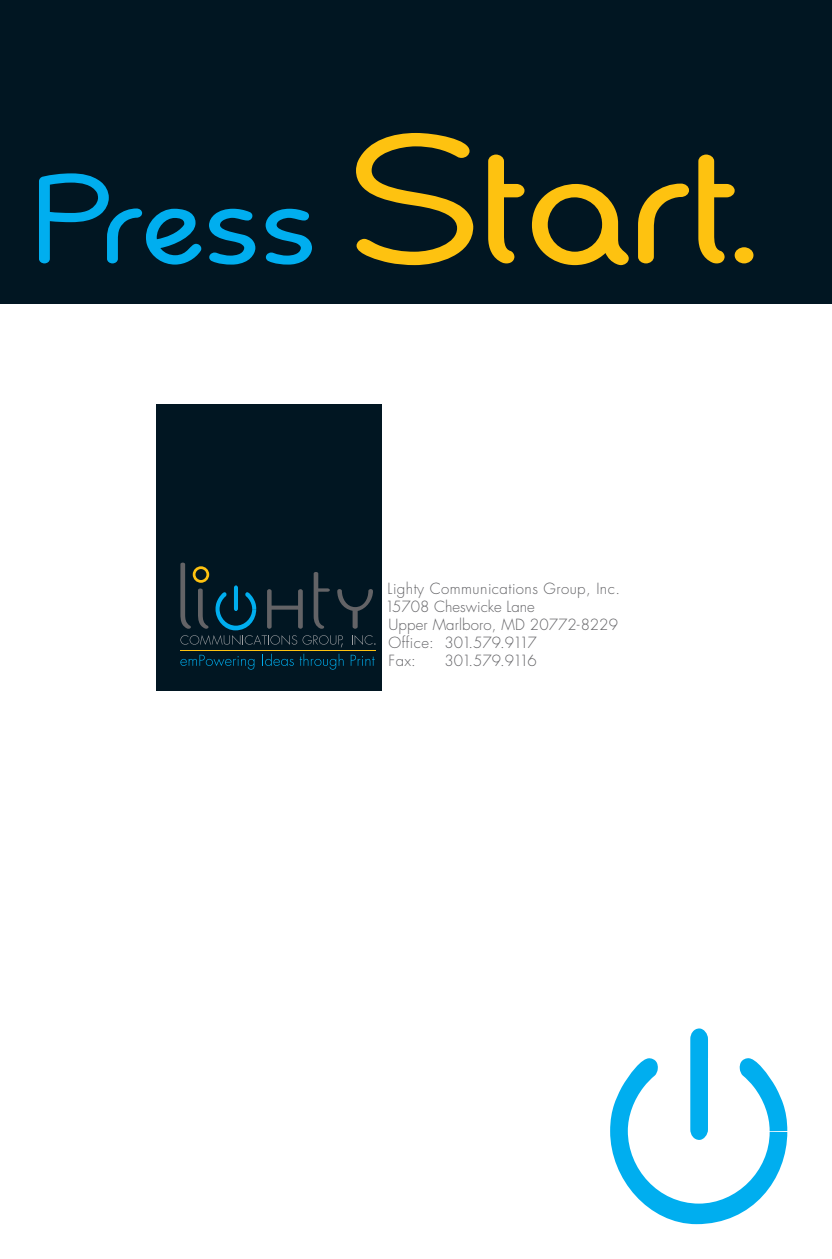
<style>
.page{position:relative;width:832px;height:1259px;background:#fff}
.page>*{position:absolute;margin:0;border:0;box-sizing:border-box;transform-origin:0 0}
.t1{font:186px "Chennai";color:#fec210}
.t2{font:300 15px/18px "Futura Std";letter-spacing:.01em;color:#636366}
.t3{font:300 15px "Futura Std";letter-spacing:.03em;color:#636366}
.t4{font:300 15px/18px "Futura Std";letter-spacing:-.075em;color:#636366}
.s1{font-size:128px;color:#00aeef}
</style>
<div class="page">
<div style="left:0;top:0;width:831px;height:304px;background:#011622"></div>
<svg style="left:610px;top:1028px;width:177px;height:195px"></svg>
<div style="left:156px;top:404px;width:226px;height:286px;background:#011622"></div>
<svg style="left:180px;top:562px;width:195px;height:85px"></svg>
<svg style="left:180px;top:654px;width:74px;height:15px"></svg>
<svg style="left:262px;top:653px;width:81px;height:16px"></svg>
<svg style="left:350px;top:654px;width:24px;height:11px"></svg>
<hr style="left:180px;top:650px;width:195px;height:1px;background:#fec210">
<p class="t1" style="left:31px;top:68px;width:724px"><span class="s1">Press</span> Start.</p>
<p class="t3" style="left:387px;top:579px;width:234px">Lighty Communications Group, Inc.</p>
<p class="t2" style="left:385px;top:597px;width:151px">15708 Cheswicke Lane</p>
<p class="t2" style="left:388px;top:615px;width:231px">Upper Marlboro, MD 20772-8229<br>Office:<br>Fax:</p>
<p class="t4" style="left:444px;top:633px;width:94px">301.579.9117<br>301.579.9116</p>
</div>
